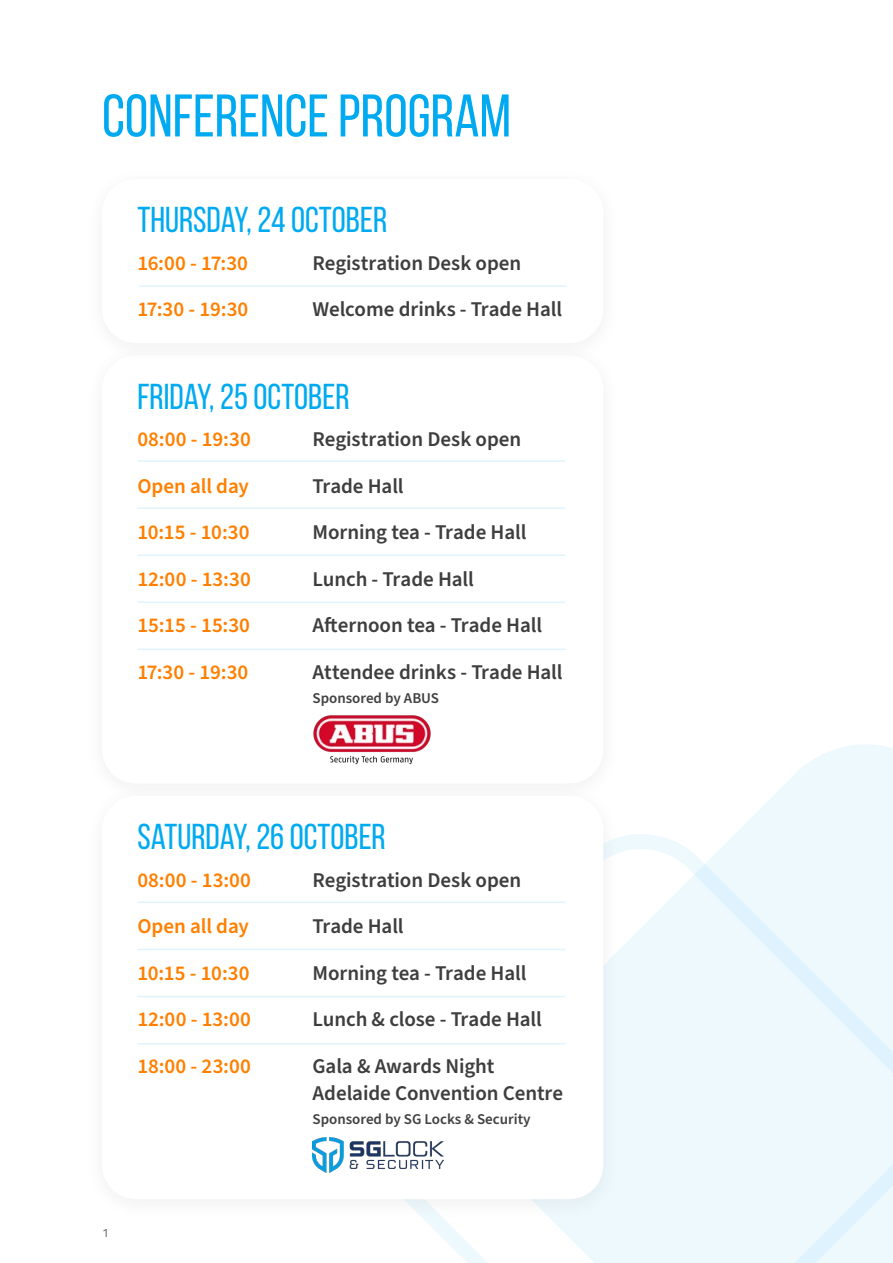
<style>
.page{position:relative;width:893px;height:1263px;background:#fff}
.page>*{position:absolute;margin:0;border:0;box-sizing:border-box;transform-origin:0 0}
._50_Content_gray_Bebas_Neue{font:60px "Bebas Neue";color:#00aaf0}
._50_Content_gray_Bebas_Neue-2{font:36px "Bebas Neue";color:#00aaf0}
.t1{font:600 21px/27px "Source Sans Pro";letter-spacing:-.005em;color:#3e3e3f}
.t2{font:600 21px "Source Sans Pro";letter-spacing:.005em;color:#ff8000}
.t3{font:600 15px "Source Sans Pro";color:#414141}
._8_Content_gray_R_Titillium_Web{font:12px "Titillium Web";color:#5b605a}
</style>
<div class="page">
<svg style="left:756px;top:744px;width:137px;height:69px;fill:#eef9fe"></svg>
<svg style="left:427px;top:813px;width:466px;height:450px;background:#eef9fe"></svg>
<hr style="left:138px;top:460px;width:427px;height:2px;background:#cceefc">
<hr style="left:137px;top:507px;width:428px;height:2px;background:#cceefc">
<hr style="left:137px;top:554px;width:428px;height:2px;background:#cceefc">
<hr style="left:137px;top:601px;width:428px;height:2px;background:#cceefc">
<hr style="left:138px;top:649px;width:428px;height:1px;background:#cceefc">
<img style="left:313px;top:715px;width:118px;height:50px">
<hr style="left:139px;top:285px;width:428px;height:2px;background:#cceefc">
<div style="left:83px;top:781px;width:539px;height:441px;background:#231f20;opacity:.07"></div>
<div style="left:102px;top:796px;width:501px;height:403px;background:#fff;border-radius:34px"></div>
<hr style="left:138px;top:901px;width:427px;height:2px;background:#cceefc">
<hr style="left:137px;top:949px;width:428px;height:1px;background:#cceefc">
<hr style="left:137px;top:996px;width:428px;height:1px;background:#cceefc">
<hr style="left:138px;top:1043px;width:428px;height:1px;background:#cceefc">
<img style="left:313px;top:1137px;width:131px;height:36px">
<p class="_50_Content_gray_Bebas_Neue" style="left:102px;top:83px;width:410px">CONFERENCE PROGRAM</p>
<p class="_50_Content_gray_Bebas_Neue-2" style="left:137px;top:200px;width:251px">THURSDAY, 24 OCTOBER</p>
<p class="t2" style="left:137px;top:249px;width:112px">16:00 - 17:30</p>
<p class="t2" style="left:137px;top:295px;width:113px">17:30 - 19:30</p>
<p class="t1" style="left:312px;top:250px;width:210px">Registration Desk open</p>
<p class="t1" style="left:312px;top:296px;width:251px">Welcome drinks - Trade Hall</p>
<p class="_50_Content_gray_Bebas_Neue-2" style="left:137px;top:377px;width:214px">FRIDAY, 25 OCTOBER</p>
<p class="t2" style="left:137px;top:425px;width:115px">08:00 - 19:30</p>
<p class="t2" style="left:137px;top:472px;width:113px">Open all day</p>
<p class="t2" style="left:137px;top:518px;width:114px">10:15 - 10:30</p>
<p class="t2" style="left:137px;top:565px;width:115px">12:00 - 13:30</p>
<p class="t2" style="left:137px;top:611px;width:114px">15:15 - 15:30</p>
<p class="t2" style="left:137px;top:658px;width:113px">17:30 - 19:30</p>
<p class="t1" style="left:312px;top:426px;width:210px">Registration Desk open</p>
<p class="t1" style="left:312px;top:473px;width:93px">Trade Hall</p>
<p class="t1" style="left:312px;top:519px;width:215px">Morning tea - Trade Hall</p>
<p class="t1" style="left:312px;top:566px;width:163px">Lunch - Trade Hall</p>
<p class="t1" style="left:312px;top:612px;width:231px">Afternoon tea - Trade Hall</p>
<p class="t1" style="left:312px;top:659px;width:252px">Attendee drinks - Trade Hall</p>
<p class="t3" style="left:312px;top:688px;width:128px">Sponsored by ABUS</p>
<p class="_50_Content_gray_Bebas_Neue-2" style="left:137px;top:817px;width:250px">SATURDAY, 26 OCTOBER</p>
<p class="t2" style="left:137px;top:866px;width:115px">08:00 - 13:00</p>
<p class="t2" style="left:137px;top:912px;width:113px">Open all day</p>
<p class="t2" style="left:137px;top:959px;width:114px">10:15 - 10:30</p>
<p class="t2" style="left:137px;top:1005px;width:115px">12:00 - 13:00</p>
<p class="t2" style="left:137px;top:1052px;width:115px">18:00 - 23:00</p>
<p class="t1" style="left:312px;top:867px;width:210px">Registration Desk open</p>
<p class="t1" style="left:312px;top:913px;width:93px">Trade Hall</p>
<p class="t1" style="left:312px;top:960px;width:215px">Morning tea - Trade Hall</p>
<p class="t1" style="left:312px;top:1006px;width:231px">Lunch &amp; close - Trade Hall</p>
<p class="t1" style="left:312px;top:1053px;width:252px">Gala &amp; Awards Night<br>Adelaide Convention Centre</p>
<p class="t3" style="left:312px;top:1109px;width:220px">Sponsored by SG Locks &amp; Security</p>
<p class="_8_Content_gray_R_Titillium_Web" style="left:102px;top:1224px;width:8px">1</p>
</div>
